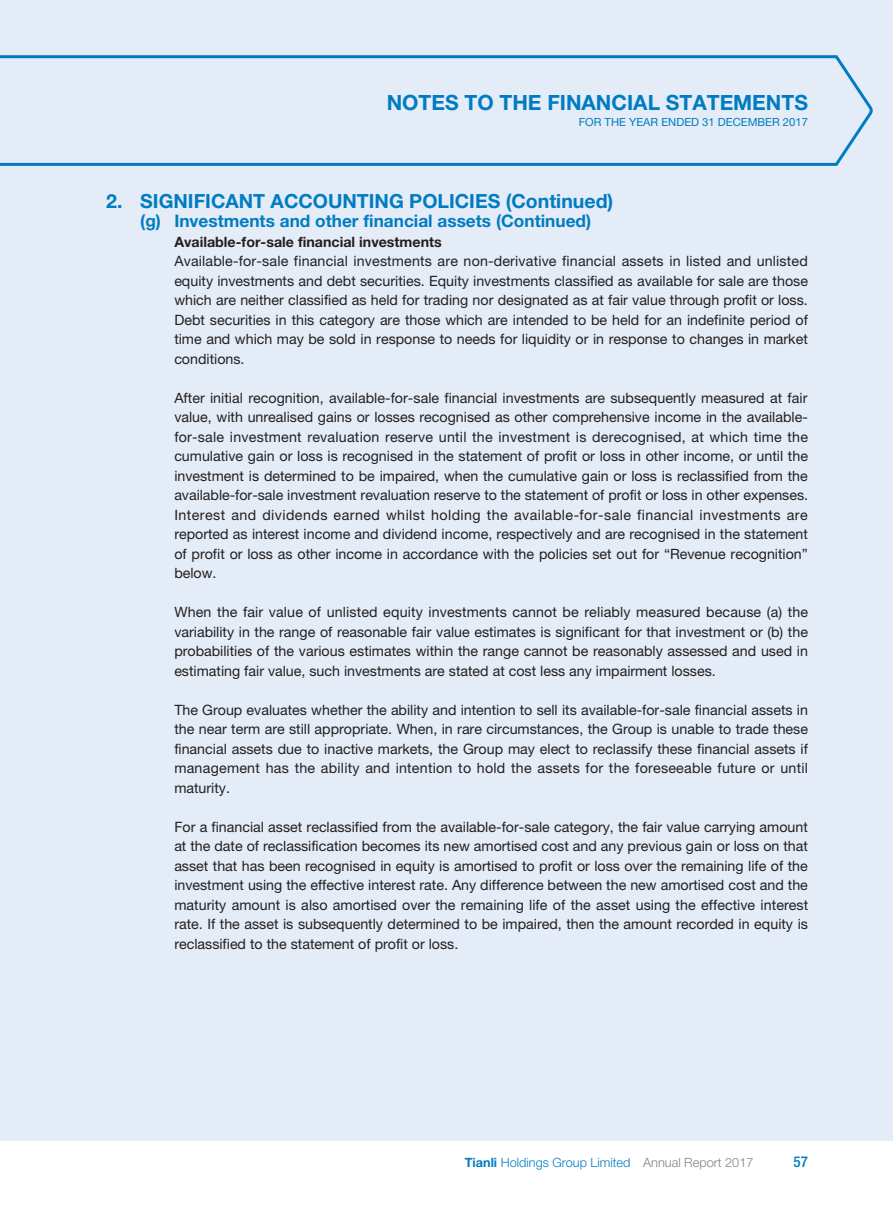
<style>
.page{position:relative;width:893px;height:1212px;background:#fff}
.page>*{position:absolute;margin:0;border:0;box-sizing:border-box;transform-origin:0 0}
.t1{font:700 21px "Helvetica Neue LT Std";color:#007cc2}
._01_H1{font:700 19.5px "Helvetica Neue LT Std";color:#007cc2}
._02_H2{font:700 17.25px "Helvetica Neue LT Std";color:#007cc2}
.t2{font:500 condensed 15px "Helvetica Neue LT Std";color:#007cc2}
._00_txt{font:14.25px/19.5px "Helvetica Neue LT Std";color:#231f20;text-align:justify}
._03_H3{font:700 14.25px "Helvetica Neue LT Std";color:#231f20}
.t3{font:300 12.75px "Helvetica Neue LT Std";color:#007cc2}
.t4{font:11.25px "Helvetica Neue LT Std";color:#007cc2}
.s1{font-weight:700}
.s2{color:#808285}
</style>
<div class="page">
<div style="left:0;top:0;width:893px;height:1140px;background:#e4ecf7"></div>
<svg style="left:0;top:55px;width:873px;height:111px"></svg>
<h1 class="t1" style="left:387px;top:90px;width:423px">NOTES TO THE FINANCIAL STATEMENTS</h1>
<p class="t4" style="left:579px;top:116px;width:231px">FOR THE YEAR ENDED 31 DECEMBER 2017</p>
<p class="_01_H1" style="left:106px;top:188px;width:508px">2. SIGNIFICANT ACCOUNTING POLICIES (Continued)</p>
<p class="_02_H2" style="left:140px;top:210px;width:452px">(g) Investments and other financial assets (Continued)</p>
<p class="_03_H3" style="left:174px;top:233px;width:269px">Available-for-sale financial investments</p>
<p class="_00_txt" style="left:174px;top:251px;width:635px">Available-for-sale financial investments are non-derivative financial assets in listed and unlisted equity investments and debt securities. Equity investments classified as available for sale are those which are neither classified as held for trading nor designated as at fair value through profit or loss.<br>Debt securities in this category are those which are intended to be held for an indefinite period of time and which may be sold in response to needs for liquidity or in response to changes in market conditions.</p>
<p class="_00_txt" style="left:174px;top:388px;width:635px">After initial recognition, available-for-sale financial investments are subsequently measured at fair value, with unrealised gains or losses recognised as other comprehensive income in the available&shy;for-sale investment revaluation reserve until the investment is derecognised, at which time the cumulative gain or loss is recognised in the statement of profit or loss in other income, or until the investment is determined to be impaired, when the cumulative gain or loss is reclassified from the available-for-sale investment revaluation reserve to the statement of profit or loss in other expenses.<br>Interest and dividends earned whilst holding the available-for-sale financial investments are reported as interest income and dividend income, respectively and are recognised in the statement of profit or loss as other income in accordance with the policies set out for “Revenue recognition” below.</p>
<p class="_00_txt" style="left:174px;top:602px;width:635px">When the fair value of unlisted equity investments cannot be reliably measured because (a) the variability in the range of reasonable fair value estimates is significant for that investment or (b) the probabilities of the various estimates within the range cannot be reasonably assessed and used in estimating fair value, such investments are stated at cost less any impairment losses.</p>
<p class="_00_txt" style="left:174px;top:700px;width:635px">The Group evaluates whether the ability and intention to sell its available-for-sale financial assets in the near term are still appropriate. When, in rare circumstances, the Group is unable to trade these financial assets due to inactive markets, the Group may elect to reclassify these financial assets if management has the ability and intention to hold the assets for the foreseeable future or until maturity.</p>
<p class="_00_txt" style="left:174px;top:817px;width:635px">For a financial asset reclassified from the available-for-sale category, the fair value carrying amount at the date of reclassification becomes its new amortised cost and any previous gain or loss on that asset that has been recognised in equity is amortised to profit or loss over the remaining life of the investment using the effective interest rate. Any difference between the new amortised cost and the maturity amount is also amortised over the remaining life of the asset using the effective interest rate. If the asset is subsequently determined to be impaired, then the amount recorded in equity is reclassified to the statement of profit or loss.</p>
<p class="t3" style="left:465px;top:1155px;width:290px"><span class="s1">Tianli</span> Holdings Group Limited <span class="s2">Annual Report 2017</span></p>
<p class="t2" style="left:793px;top:1153px;width:16px">57</p>
</div>
